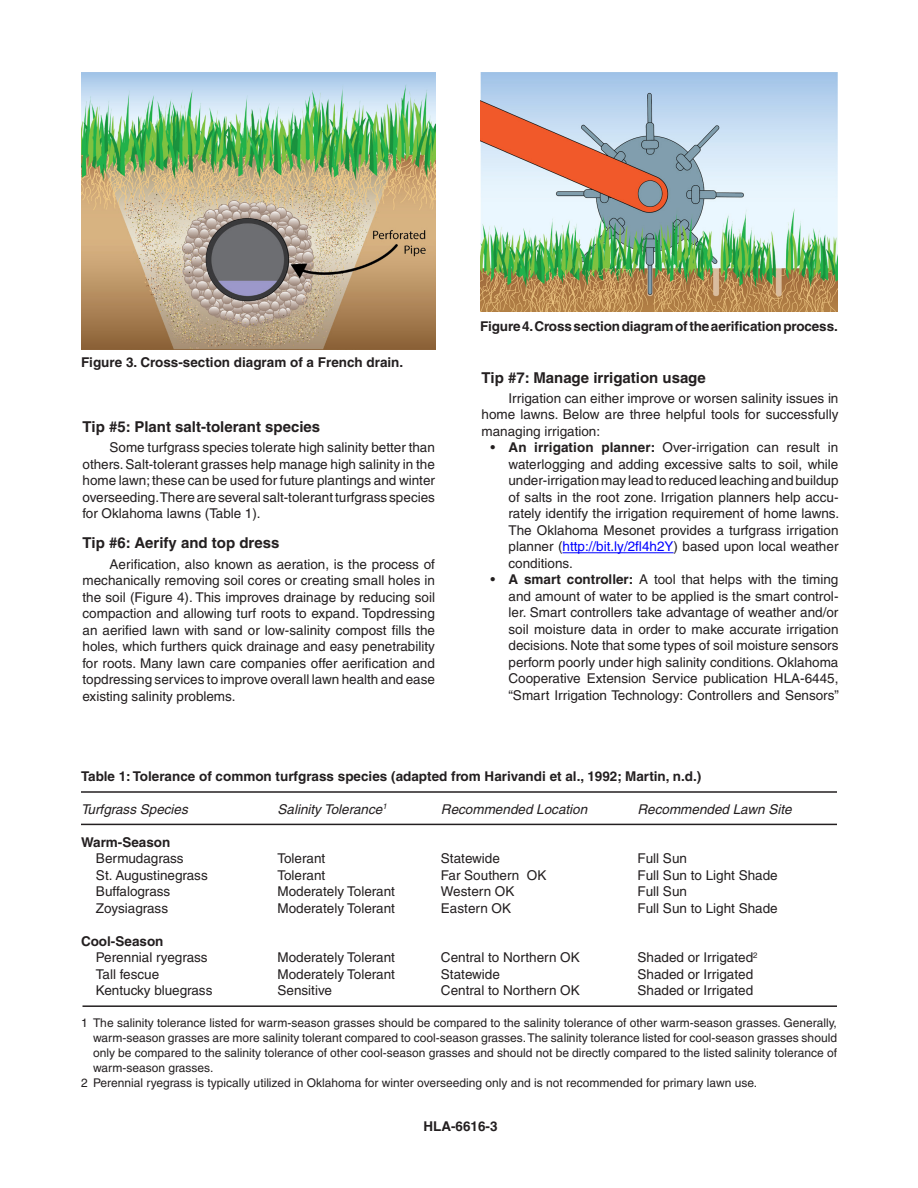
<style>
.page{position:relative;width:918px;height:1188px;background:#fff}
.page>*{position:absolute;margin:0;border:0;box-sizing:border-box;transform-origin:0 0}
.Subhead_2{font:700 15px "Helvetica";color:#231f20}
.Body_Text{font:13.5px/16.5px "Helvetica";color:#231f20;text-align:justify}
.Bulleted_Text{font:13.5px/16.5px "Helvetica";color:#231f20;text-align:justify}
.Body_Text-2{font:700 13.5px "Helvetica";color:#231f20}
.Body_Text-3{font:italic 13.5px "Helvetica";color:#231f20}
.Body_Text-4{font:12px/15px "Helvetica";color:#231f20;text-align:justify}
.s1{font-weight:700}
.s2{color:#00f}
</style>
<div class="page">
<hr style="left:563px;top:552px;width:111px;height:1px;background:#00f">
<img style="left:81px;top:72px;width:354px;height:277px">
<hr style="left:81px;top:791px;width:756px;height:2px;background:#231f20">
<hr style="left:81px;top:824px;width:756px;height:1px;background:#231f20">
<hr style="left:82px;top:1005px;width:755px;height:2px;background:#231f20">
<img style="left:480px;top:72px;width:357px;height:239px">
<p class="Body_Text-2" style="left:81px;top:354px;width:324px">Figure 3. Cross-section diagram of a French drain.</p>
<p class="Subhead_2" style="left:82px;top:418px;width:239px">Tip #5: Plant salt-tolerant species</p>
<p class="Body_Text" style="left:82px;top:439px;width:354px;text-indent:27px">Some turfgrass species tolerate high salinity better than others. Salt-tolerant grasses help manage high salinity in the home lawn; these can be used for future plantings and winter overseeding. There are several salt-tolerant turfgrass species for Oklahoma lawns (Table 1).</p>
<p class="Subhead_2" style="left:82px;top:534px;width:198px">Tip #6: Aerify and top dress</p>
<p class="Body_Text" style="left:82px;top:556px;width:354px;text-indent:27px">Aerification, also known as aeration, is the process of mechanically removing soil cores or creating small holes in the soil (Figure 4). This improves drainage by reducing soil compaction and allowing turf roots to expand. Topdressing an aerified lawn with sand or low-salinity compost fills the holes, which furthers quick drainage and easy penetrability for roots. Many lawn care companies offer aerification and topdressing services to improve overall lawn health and ease existing salinity problems.</p>
<p class="Body_Text-2" style="left:480px;top:318px;width:359px">Figure 4. Cross section diagram of the aerification process.</p>
<p class="Subhead_2" style="left:482px;top:368px;width:226px">Tip #7: Manage irrigation usage</p>
<p class="Body_Text" style="left:482px;top:390px;width:359px;text-indent:27px">Irrigation can either improve or worsen salinity issues in home lawns. Below are three helpful tools for successfully managing irrigation:</p>
<p class="Bulleted_Text" style="left:508px;top:439px;width:332px;text-indent:-18px">• <span class="s1">An irrigation planner:</span> Over-irrigation can result in waterlogging and adding excessive salts to soil, while under-irrigation may lead to reduced leaching and buildup of salts in the root zone. Irrigation planners help accu&shy;rately identify the irrigation requirement of home lawns.<br>The Oklahoma Mesonet provides a turfgrass irrigation planner (<span class="s2">http://bit.ly/2fl4h2Y</span>) based upon local weather conditions.</p>
<p class="Bulleted_Text" style="left:508px;top:571px;width:332px;text-indent:-18px">• <span class="s1">A smart controller:</span> A tool that helps with the timing and amount of water to be applied is the smart control&shy;ler. Smart controllers take advantage of weather and/or soil moisture data in order to make accurate irrigation decisions. Note that some types of soil moisture sensors perform poorly under high salinity conditions. Oklahoma Cooperative Extension Service publication HLA-6445, “Smart Irrigation Technology: Controllers and Sensors”</p>
<p class="Body_Text-2" style="left:81px;top:768px;width:622px">Table 1: Tolerance of common turfgrass species (adapted from Harivandi et al., 1992; Martin, n.d.)</p>
<p class="Body_Text-3" style="left:81px;top:801px;width:108px">Turfgrass Species</p>
<p class="Body_Text-3" style="left:278px;top:801px;width:111px">Salinity Tolerance<sup>1</sup></p>
<p class="Body_Text-3" style="left:441px;top:801px;width:148px">Recommended Location</p>
<p class="Body_Text-3" style="left:637px;top:801px;width:156px">Recommended Lawn Site</p>
<p class="Body_Text-2" style="left:81px;top:834px;width:91px">Warm-Season</p>
<p class="Body_Text" style="left:96px;top:850px;width:89px">Bermudagrass</p>
<p class="Body_Text" style="left:277px;top:850px;width:49px">Tolerant</p>
<p class="Body_Text" style="left:441px;top:850px;width:61px">Statewide</p>
<p class="Body_Text" style="left:637px;top:850px;width:51px">Full Sun</p>
<p class="Body_Text" style="left:96px;top:867px;width:113px">St. Augustinegrass</p>
<p class="Body_Text" style="left:277px;top:867px;width:49px">Tolerant</p>
<p class="Body_Text" style="left:441px;top:867px;width:107px">Far Southern OK</p>
<p class="Body_Text" style="left:637px;top:867px;width:142px">Full Sun to Light Shade</p>
<p class="Body_Text" style="left:96px;top:883px;width:76px">Buffalograss</p>
<p class="Body_Text" style="left:277px;top:883px;width:119px">Moderately Tolerant</p>
<p class="Body_Text" style="left:441px;top:883px;width:75px">Western OK</p>
<p class="Body_Text" style="left:637px;top:883px;width:51px">Full Sun</p>
<p class="Body_Text" style="left:96px;top:900px;width:74px">Zoysiagrass</p>
<p class="Body_Text" style="left:277px;top:900px;width:119px">Moderately Tolerant</p>
<p class="Body_Text" style="left:441px;top:900px;width:72px">Eastern OK</p>
<p class="Body_Text" style="left:637px;top:900px;width:142px">Full Sun to Light Shade</p>
<p class="Body_Text-2" style="left:81px;top:933px;width:84px">Cool-Season</p>
<p class="Body_Text" style="left:96px;top:949px;width:113px">Perennial ryegrass</p>
<p class="Body_Text" style="left:277px;top:949px;width:119px">Moderately Tolerant</p>
<p class="Body_Text" style="left:441px;top:949px;width:140px">Central to Northern OK</p>
<p class="Body_Text" style="left:637px;top:949px;width:122px">Shaded or Irrigated<sup>2</sup></p>
<p class="Body_Text" style="left:96px;top:966px;width:65px">Tall fescue</p>
<p class="Body_Text" style="left:277px;top:966px;width:119px">Moderately Tolerant</p>
<p class="Body_Text" style="left:441px;top:966px;width:61px">Statewide</p>
<p class="Body_Text" style="left:637px;top:966px;width:117px">Shaded or Irrigated</p>
<p class="Body_Text" style="left:96px;top:982px;width:118px">Kentucky bluegrass</p>
<p class="Body_Text" style="left:277px;top:982px;width:56px">Sensitive</p>
<p class="Body_Text" style="left:441px;top:982px;width:140px">Central to Northern OK</p>
<p class="Body_Text" style="left:637px;top:982px;width:117px">Shaded or Irrigated</p>
<p class="Body_Text-4" style="left:93px;top:1015px;width:746px;text-indent:-12px">1 The salinity tolerance listed for warm-season grasses should be compared to the salinity tolerance of other warm-season grasses. Generally, warm-season grasses are more salinity tolerant compared to cool-season grasses. The salinity tolerance listed for cool-season grasses should only be compared to the salinity tolerance of other cool-season grasses and should not be directly compared to the listed salinity tolerance of warm-season grasses.</p>
<p class="Body_Text-4" style="left:81px;top:1075px;width:678px">2 Perennial ryegrass is typically utilized in Oklahoma for winter overseeding only and is not recommended for primary lawn use.</p>
<p class="Body_Text-2" style="left:423px;top:1118px;width:76px">HLA-6616-3</p>
</div>
